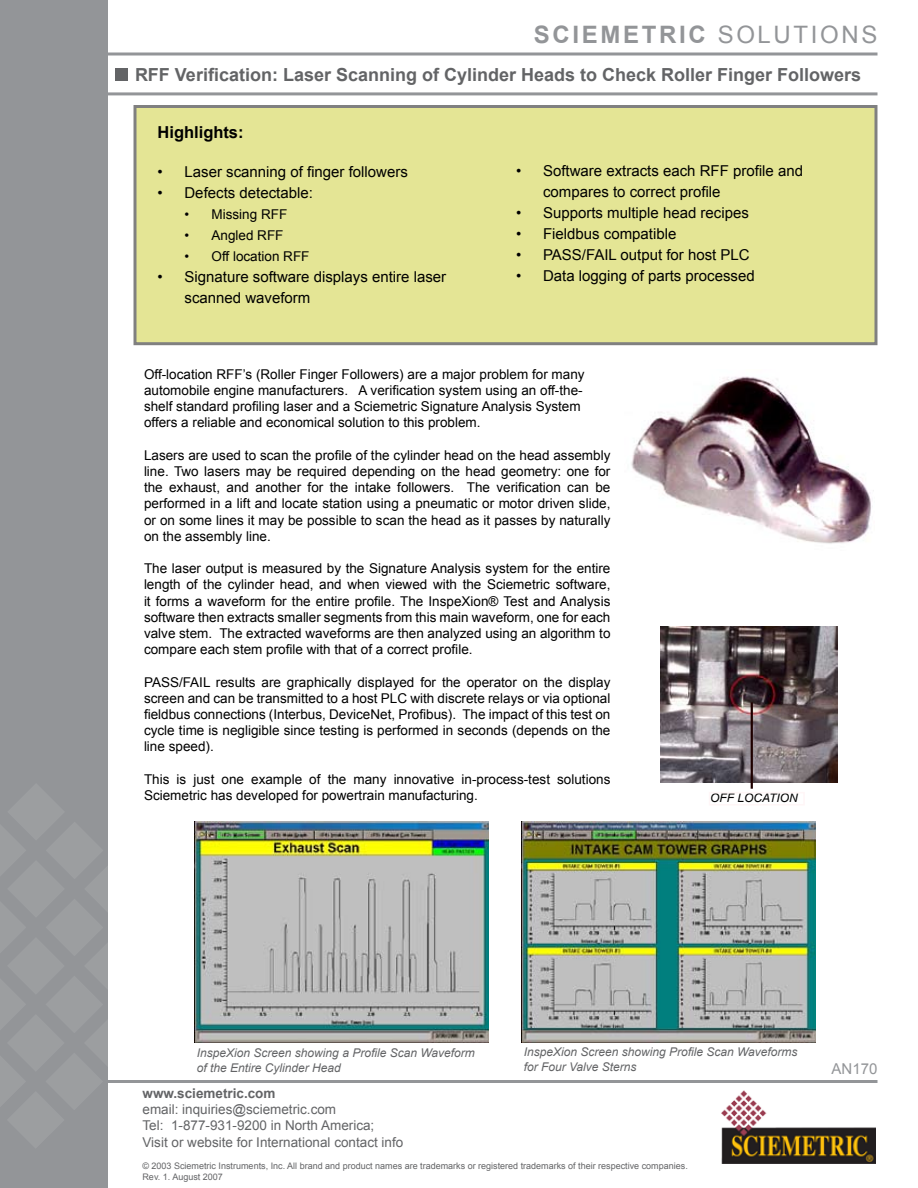
<style>
.page{position:relative;width:918px;height:1188px;background:#fff}
.page>*{position:absolute;margin:0;border:0;box-sizing:border-box;transform-origin:0 0}
.t1{font:700 24px "Arial";letter-spacing:.11em;color:#939598}
.t2{font:700 18px "Arial";color:#636466}
.t3{font:700 16.5px "Arial";color:#000}
.t4{font:15px/21px "Arial";color:#000}
.t5{font:15px "Arial";color:#939598}
.t6{font:13.5px/16.2px "Arial";color:#000;text-align:justify}
.t7{font:13.5px/16.2px "Arial";color:#636466}
.t8{font:700 13.5px "Arial";color:#636466}
.t9{font:italic 12px/15px "Arial";color:#636466}
.t10{font:italic 12px "Arial";color:#010101}
.t11{font:9px/10.8px "Arial";color:#636466}
.s1{font-weight:400}
</style>
<div class="page">
<img style="left:631px;top:376px;width:243px;height:168px">
<hr style="left:105px;top:1080px;width:773px;height:3px;background:#939598">
<div style="left:135px;top:106px;width:741px;height:238px;background:#e4e595"></div>
<svg style="left:108px;top:52px;width:770px;height:4px;background:#adafb1"></svg>
<hr style="left:69px;top:92px;width:809px;height:3px;background:#939598">
<div style="left:115px;top:68px;width:13px;height:13px;background:#636466"></div>
<div style="left:0;top:0;width:108px;height:1188px;background:#939598"></div>
<img style="left:194px;top:821px;width:294px;height:221px">
<img style="left:522px;top:821px;width:294px;height:221px">
<img style="left:660px;top:627px;width:178px;height:155px">
<hr style="left:751px;top:702px;width:2px;height:87px;background:#1e0000">
<img style="left:722px;top:1090px;width:153px;height:74px">
<h1 class="t1" style="left:534px;top:19px;width:345px">SCIEMETRIC <span class="s1">SOLUTIONS</span></h1>
<h2 class="t2" style="left:135px;top:62px;width:728px">RFF Verification: Laser Scanning of Cylinder Heads to Check Roller Finger Followers</h2>
<p class="t3" style="left:158px;top:121px;width:88px">Highlights:</p>
<p class="t4" style="left:184px;top:161px;width:225px">Laser scanning of finger followers<br>Defects detectable:</p>
<p class="t6" style="left:212px;top:204px;width:100px;line-height:21px;text-align:left">Missing RFF<br>Angled RFF<br>Off location RFF</p>
<p class="t4" style="left:184px;top:266px;width:263px">Signature software displays entire laser scanned waveform</p>
<p class="t4" style="left:158px;top:161px;width:7px">• •</p>
<p class="t6" style="left:184px;top:204px;width:6px;line-height:21px">• • •</p>
<p class="t4" style="left:158px;top:266px;width:7px">•</p>
<p class="t4" style="left:516px;top:160px;width:7px">•</p>
<p class="t4" style="left:516px;top:202px;width:7px;text-align:justify">• • • •</p>
<p class="t4" style="left:543px;top:160px;width:262px">Software extracts each RFF profile and compares to correct profile<br>Supports multiple head recipes<br>Fieldbus compatible<br>PASS/FAIL output for host PLC<br>Data logging of parts processed</p>
<p class="t6" style="left:144px;top:366px;width:442px;text-align:left">Off-location RFF’s (Roller Finger Followers) are a major problem for many automobile engine manufacturers. A verification system using an off-the&shy;shelf standard profiling laser and a Sciemetric Signature Analysis System offers a reliable and economical solution to this problem.</p>
<p class="t6" style="left:144px;top:447px;width:468px">Lasers are used to scan the profile of the cylinder head on the head assembly line. Two lasers may be required depending on the head geometry: one for the exhaust, and another for the intake followers. The verification can be performed in a lift and locate station using a pneumatic or motor driven slide, or on some lines it may be possible to scan the head as it passes by naturally on the assembly line.</p>
<p class="t6" style="left:144px;top:561px;width:468px">The laser output is measured by the Signature Analysis system for the entire length of the cylinder head, and when viewed with the Sciemetric software, it forms a waveform for the entire profile. The InspeXion® Test and Analysis software then extracts smaller segments from this main waveform, one for each valve stem. The extracted waveforms are then analyzed using an algorithm to compare each stem profile with that of a correct profile.</p>
<p class="t6" style="left:144px;top:674px;width:468px">PASS/FAIL results are graphically displayed for the operator on the display screen and can be transmitted to a host PLC with discrete relays or via optional fieldbus connections (Interbus, DeviceNet, Profibus). The impact of this test on cycle time is negligible since testing is performed in seconds (depends on the line speed).</p>
<p class="t6" style="left:144px;top:771px;width:468px">This is just one example of the many innovative in-process-test solutions<br>Sciemetric has developed for powertrain manufacturing.</p>
<p class="t10" style="left:710px;top:790px;width:89px">OFF LOCATION</p>
<p class="t9" style="left:197px;top:1046px;width:279px">InspeXion Screen showing a Profile Scan Waveform of the Entire Cylinder Head</p>
<p class="t9" style="left:524px;top:1045px;width:275px">InspeXion Screen showing Profile Scan Waveforms for Four Valve Sterns</p>
<p class="t8" style="left:142px;top:1084px;width:135px">www.sciemetric.com</p>
<p class="t7" style="left:142px;top:1101px;width:262px">email: inquiries@sciemetric.com<br>Tel: 1-877-931-9200 in North America;<br>Visit or website for International contact info</p>
<p class="t11" style="left:142px;top:1161px;width:547px">© 2003 Sciemetric Instruments, Inc. All brand and product names are trademarks or registered trademarks of their respective companies.<br>Rev. 1. August 2007</p>
<p class="t5" style="left:832px;top:1059px;width:47px">AN170</p>
</div>
